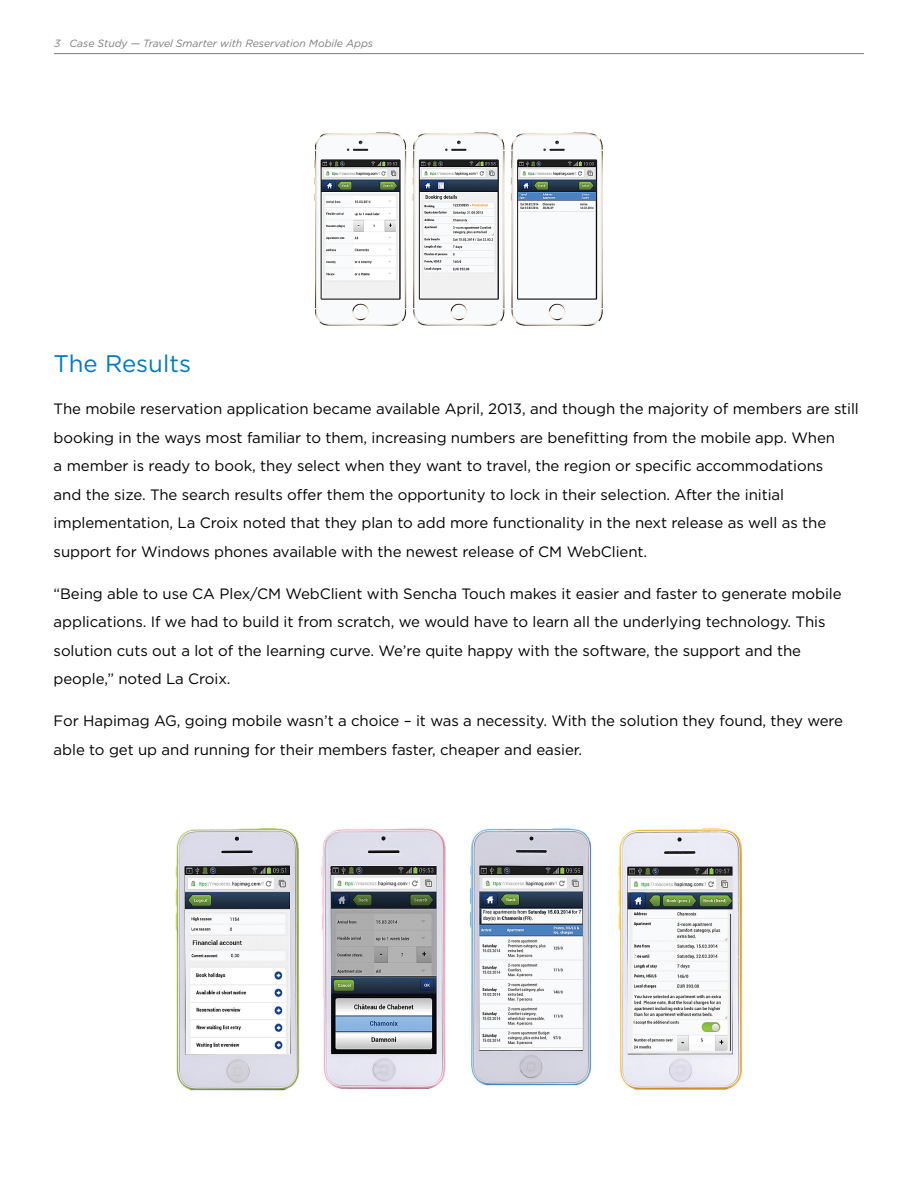
<style>
.page{position:relative;width:918px;height:1188px;background:#fff}
.page>*{position:absolute;margin:0;border:0;box-sizing:border-box;transform-origin:0 0}
.General___Subhead{font:24px "Gotham";color:#007ac2}
.General___Subhead-2{font:15px/28.5px "Gotham";letter-spacing:-.005em;color:#000}
.t1{font:italic 10.5px "Gotham";letter-spacing:-.005em;color:#7f7b7f}
</style>
<div class="page">
<hr style="left:54px;top:53px;width:810px;height:1px;background:#7f7b7f">
<img style="left:315px;top:132px;width:288px;height:194px">
<img style="left:175px;top:828px;width:567px;height:263px">
<p class="t1" style="left:54px;top:36px;width:321px">3 Case Study — Travel Smarter with Reservation Mobile Apps</p>
<p class="General___Subhead" style="left:54px;top:348px;width:139px">The Results</p>
<p class="General___Subhead-2" style="left:54px;top:394px;width:807px">The mobile reservation application became available April, 2013, and though the majority of members are still booking in the ways most familiar to them, increasing numbers are benefitting from the mobile app. When<br>a member is ready to book, they select when they want to travel, the region or specific accommodations<br>and the size. The search results offer them the opportunity to lock in their selection. After the initial implementation, La Croix noted that they plan to add more functionality in the next release as well as the support for Windows phones available with the newest release of CM WebClient.</p>
<p class="General___Subhead-2" style="left:54px;top:579px;width:790px">“Being able to use CA Plex/CM WebClient with Sencha Touch makes it easier and faster to generate mobile applications. If we had to build it from scratch, we would have to learn all the underlying technology. This solution cuts out a lot of the learning curve. We’re quite happy with the software, the support and the people,” noted La Croix.</p>
<p class="General___Subhead-2" style="left:54px;top:706px;width:791px">For Hapimag AG, going mobile wasn’t a choice – it was a necessity. With the solution they found, they were able to get up and running for their members faster, cheaper and easier.</p>
</div>
